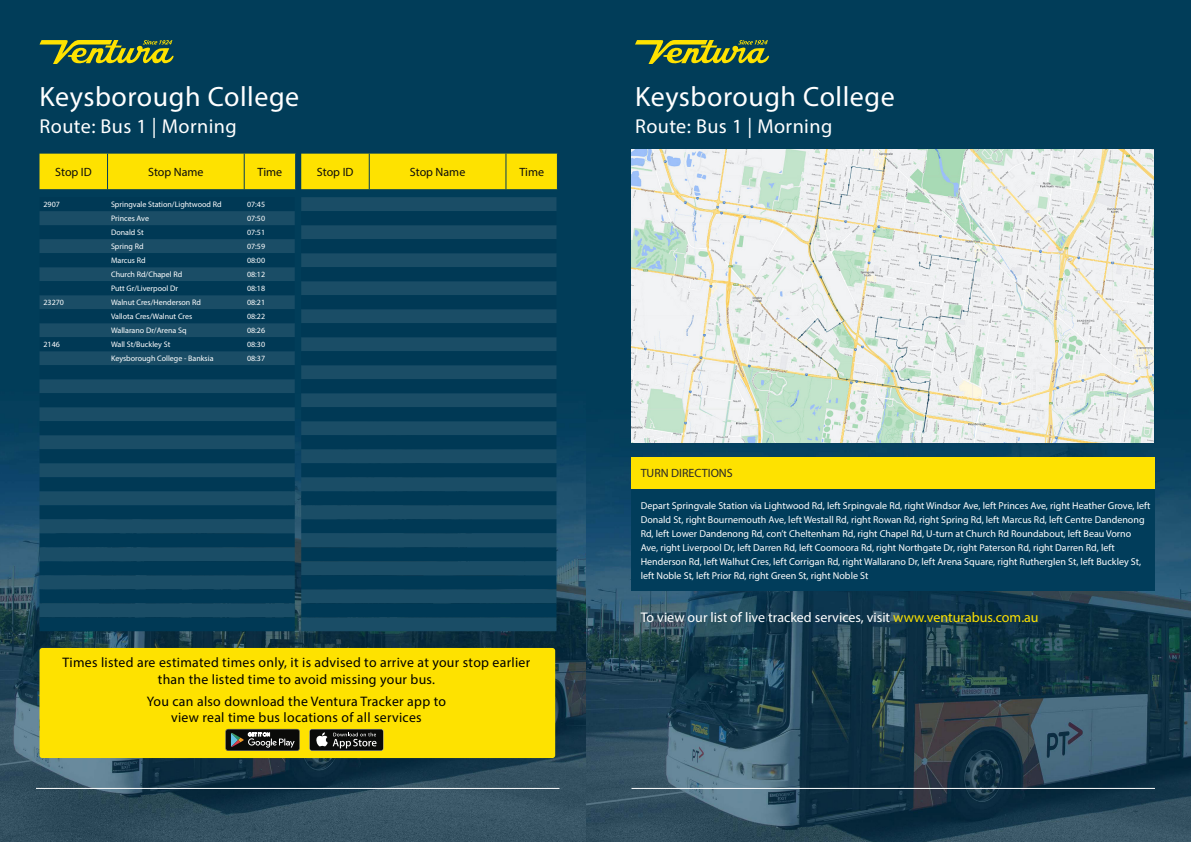
<style>
.page{position:relative;width:1191px;height:842px;background:#fff}
.page>*{position:absolute;margin:0;border:0;box-sizing:border-box;transform-origin:0 0}
.t1{font:28px "Myriad Pro";letter-spacing:.02em;color:#fff}
.t2{font:20.2px "Myriad Pro";letter-spacing:.02em;color:#fff}
.t3{font:14px "Myriad Pro";color:#fff}
.t4{font:13.8px/16.6px "Myriad Pro";letter-spacing:.02em;color:#000;text-align:center}
.t5{font:12px "Myriad Pro";color:#0d0d0d}
.t6{font:12px "Myriad Pro";color:#292829}
.t7{font:10px/14px "Myriad Pro";color:#fff}
.t8{font:8px "Myriad Pro";color:#fff}
.s1{color:#fee200}
</style>
<div class="page">
<img style="left:0;top:0;width:587px;height:842px">
<hr style="left:36px;top:788px;width:523px;height:1px;background:#fff">
<svg style="left:40px;top:40px;width:134px;height:24px;background:#6f8531"></svg>
<div style="left:40px;top:154px;width:517px;height:35px;background:#fee200"></div>
<hr style="left:369px;top:154px;width:1px;height:35px;background:#013d5b">
<hr style="left:505px;top:154px;width:1px;height:35px;background:#013d5b">
<hr style="left:557px;top:154px;width:1px;height:35px;background:#013d5b">
<svg style="left:40px;top:197px;width:255px;height:42px;background:#083f5a"></svg>
<div style="left:40px;top:239px;width:255px;height:378px;background:#1a4d66"></div>
<svg style="left:40px;top:253px;width:255px;height:322px;background:#0c425c"></svg>
<div style="left:40px;top:589px;width:255px;height:14px;background:#003955"></div>
<div style="left:40px;top:617px;width:255px;height:14px;background:#003955"></div>
<div style="left:301px;top:197px;width:255px;height:434px;background:#1a4d66"></div>
<svg style="left:301px;top:211px;width:255px;height:56px;background:#0c425d"></svg>
<svg style="left:301px;top:267px;width:255px;height:322px;background:#0c425c"></svg>
<div style="left:301px;top:603px;width:255px;height:14px;background:#003955"></div>
<div style="left:39px;top:648px;width:516px;height:110px;background:#fee200;border-radius:3px"></div>
<svg style="left:225px;top:729px;width:75px;height:22px;background:#383b36"></svg>
<div style="left:309px;top:729px;width:74px;height:22px;background:#343533;border-radius:3px"></div>
<div style="left:310px;top:729px;width:73px;height:21px;background:#0a0b09;border-radius:2px"></div>
<svg style="left:316px;top:732px;width:60px;height:16px"></svg>
<img style="left:587px;top:0;width:604px;height:842px">
<hr style="left:631px;top:788px;width:524px;height:1px;background:#fff">
<div style="left:631px;top:457px;width:523px;height:32px;background:#fee200"></div>
<div style="left:631px;top:489px;width:523px;height:102px;background:#013d5b"></div>
<svg style="left:635px;top:40px;width:134px;height:24px;background:#6f8531"></svg>
<img style="left:632px;top:150px;width:521px;height:293px">
<h1 class="t1" style="left:40px;top:79px;width:261px">Keysborough College</h1>
<h2 class="t2" style="left:40px;top:114px;width:199px">Route: Bus 1 | Morning</h2>
<p class="t5" style="left:55px;top:164px;width:38px">Stop ID</p>
<p class="t5" style="left:148px;top:164px;width:57px">Stop Name</p>
<p class="t5" style="left:258px;top:164px;width:26px">Time</p>
<p class="t5" style="left:317px;top:164px;width:38px">Stop ID</p>
<p class="t5" style="left:410px;top:164px;width:57px">Stop Name</p>
<p class="t5" style="left:519px;top:164px;width:26px">Time</p>
<p class="t8" style="left:44px;top:200px;width:18px">2907</p>
<p class="t8" style="left:111px;top:200px;width:112px">Springvale Station/Lightwood Rd</p>
<p class="t8" style="left:247px;top:200px;width:20px">07:45</p>
<p class="t8" style="left:111px;top:214px;width:39px">Princes Ave</p>
<p class="t8" style="left:247px;top:214px;width:20px">07:50</p>
<p class="t8" style="left:111px;top:228px;width:34px">Donald St</p>
<p class="t8" style="left:247px;top:228px;width:20px">07:51</p>
<p class="t8" style="left:111px;top:242px;width:34px">Spring Rd</p>
<p class="t8" style="left:247px;top:242px;width:20px">07:59</p>
<p class="t8" style="left:111px;top:256px;width:36px">Marcus Rd</p>
<p class="t8" style="left:247px;top:256px;width:20px">08:00</p>
<p class="t8" style="left:111px;top:270px;width:73px">Church Rd/Chapel Rd</p>
<p class="t8" style="left:247px;top:270px;width:20px">08:12</p>
<p class="t8" style="left:111px;top:284px;width:68px">Putt Gr/Liverpool Dr</p>
<p class="t8" style="left:247px;top:284px;width:20px">08:18</p>
<p class="t8" style="left:44px;top:298px;width:22px">23270</p>
<p class="t8" style="left:111px;top:298px;width:91px">Walnut Cres/Henderson Rd</p>
<p class="t8" style="left:247px;top:298px;width:20px">08:21</p>
<p class="t8" style="left:111px;top:312px;width:83px">Vallota Cres/Walnut Cres</p>
<p class="t8" style="left:247px;top:312px;width:20px">08:22</p>
<p class="t8" style="left:111px;top:326px;width:77px">Wallarano Dr/Arena Sq</p>
<p class="t8" style="left:247px;top:326px;width:20px">08:26</p>
<p class="t8" style="left:44px;top:340px;width:18px">2146</p>
<p class="t8" style="left:111px;top:340px;width:61px">Wall St/Buckley St</p>
<p class="t8" style="left:247px;top:340px;width:20px">08:30</p>
<p class="t8" style="left:111px;top:354px;width:104px">Keysborough College - Banksia</p>
<p class="t8" style="left:247px;top:354px;width:20px">08:37</p>
<h3 class="t4" style="left:63px;top:654px;width:469px">Times listed are estimated times only, it is advised to arrive at your stop earlier than the listed time to avoid missing your bus.</h3>
<h3 class="t4" style="left:147px;top:692px;width:301px">You can also download the Ventura Tracker app to view real time bus locations of all services</h3>
<h1 class="t1" style="left:635px;top:79px;width:261px">Keysborough College</h1>
<h2 class="t2" style="left:635px;top:114px;width:199px">Route: Bus 1 | Morning</h2>
<p class="t6" style="left:640px;top:466px;width:94px">TURN DIRECTIONS</p>
<p class="t7" style="left:640px;top:498px;width:511px">Depart Springvale Station via Lightwood Rd, left Srpingvale Rd, right Windsor Ave, left Princes Ave, right Heather Grove, left Donald St, right Bournemouth Ave, left Westall Rd, right Rowan Rd, right Spring Rd, left Marcus Rd, left Centre Dandenong Rd, left Lower Dandenong Rd, con’t Cheltenham Rd, right Chapel Rd, U-turn at Church Rd Roundabout, left Beau Vorno Ave, right Liverpool Dr, left Darren Rd, left Coomoora Rd, right Northgate Dr, right Paterson Rd, right Darren Rd, left Henderson Rd, left Walhut Cres, left Corrigan Rd, right Wallarano Dr, left Arena Square, right Rutherglen St, left Buckley St, left Noble St, left Prior Rd, right Green St, right Noble St</p>
<h3 class="t3" style="left:640px;top:608px;width:399px">To view our list of live tracked services, visit <span class="s1">www.venturabus.com.au</span></h3>
</div>
